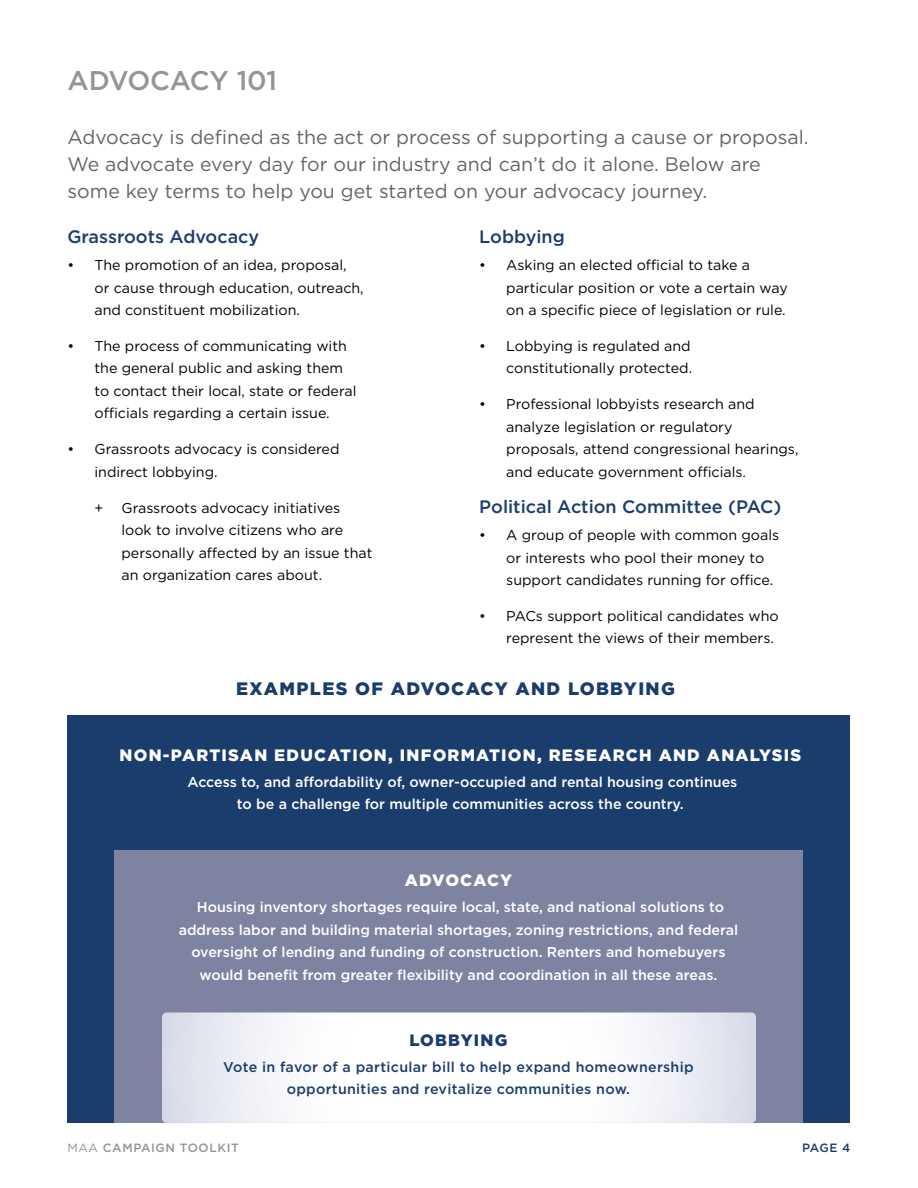
<style>
.page{position:relative;width:918px;height:1188px;background:#fff}
.page>*{position:absolute;margin:0;border:0;box-sizing:border-box;transform-origin:0 0}
.t1{font:500 27px "Gotham";letter-spacing:-.015em;color:#979492}
.t2{font:19.5px/27px "Gotham";color:#636466}
.t3{font:500 18px "Gotham";color:#1b3d6d}
.t4{font:900 18px "Gotham";letter-spacing:.075em;color:#1b3d6d}
.t5{font:900 16.5px "Gotham";letter-spacing:.075em;color:#fff}
.t6{font:900 16.5px "Gotham";letter-spacing:.055em;color:#fff}
.t7{font:900 16.5px "Gotham";letter-spacing:.075em;color:#1b3d6d}
.t8{font:14.25px/22.5px "Gotham";color:#000}
.t9{font:500 14.25px/22.5px "Gotham";color:#fff;text-align:center}
.t10{font:500 14.25px/22.5px "Gotham";letter-spacing:.02em;color:#1b3d6d;text-align:center}
.t11{font:500 12px "Gotham";letter-spacing:.05em;color:#979492}
.t12{font:500 12px "Gotham";color:#1b3d6d}
.s1{font-weight:400}
</style>
<div class="page">
<div style="left:68px;top:716px;width:782px;height:407px;background:#1b3d6d"></div>
<div style="left:115px;top:850px;width:688px;height:273px;background:#7f83a2"></div>
<svg style="left:162px;top:1012px;width:594px;height:111px;background:#f4f5f8"></svg>
<h1 class="t1" style="left:68px;top:63px;width:211px">ADVOCACY 101</h1>
<h2 class="t2" style="left:68px;top:123px;width:743px">Advocacy is defined as the act or process of supporting a cause or proposal.<br>We advocate every day for our industry and can’t do it alone. Below are some key terms to help you get started on your advocacy journey.</h2>
<p class="t3" style="left:68px;top:225px;width:193px">Grassroots Advocacy</p>
<p class="t8" style="left:95px;top:253px;width:271px;text-indent:-27px">• The promotion of an idea, proposal, or cause through education, outreach, and constituent mobilization.</p>
<p class="t8" style="left:95px;top:334px;width:263px;text-indent:-27px">• The process of communicating with the general public and asking them to contact their local, state or federal officials regarding a certain issue.</p>
<p class="t8" style="left:95px;top:438px;width:247px;text-indent:-27px">• Grassroots advocacy is considered indirect lobbying.</p>
<p class="t8" style="left:95px;top:496px;width:10px">+</p>
<p class="t8" style="left:122px;top:496px;width:252px">Grassroots advocacy initiatives look to involve citizens who are personally affected by an issue that an organization cares about.</p>
<p class="t3" style="left:479px;top:225px;width:87px">Lobbying</p>
<p class="t8" style="left:506px;top:253px;width:283px;text-indent:-27px">• Asking an elected official to take a particular position or vote a certain way on a specific piece of legislation or rule.</p>
<p class="t8" style="left:479px;top:334px;width:215px;text-align:right">• Lobbying is regulated and constitutionally protected.</p>
<p class="t8" style="left:506px;top:393px;width:294px;text-indent:-27px">• Professional lobbyists research and analyze legislation or regulatory proposals, attend congressional hearings, and educate government officials.</p>
<p class="t3" style="left:479px;top:495px;width:304px">Political Action Committee (PAC)</p>
<p class="t8" style="left:506px;top:523px;width:274px;text-indent:-27px">• A group of people with common goals or interests who pool their money to support candidates running for office.</p>
<p class="t8" style="left:506px;top:604px;width:274px;text-indent:-27px">• PACs support political candidates who represent the views of their members.</p>
<p class="t4" style="left:236px;top:676px;width:440px">EXAMPLES OF ADVOCACY AND LOBBYING</p>
<p class="t5" style="left:120px;top:744px;width:683px">NON-PARTISAN EDUCATION, INFORMATION, RESEARCH AND ANALYSIS</p>
<p class="t9" style="left:188px;top:770px;width:551px">Access to, and affordability of, owner-occupied and rental housing continues to be a challenge for multiple communities across the country.</p>
<p class="t6" style="left:405px;top:869px;width:109px">ADVOCACY</p>
<p class="t9" style="left:179px;top:896px;width:561px">Housing inventory shortages require local, state, and national solutions to address labor and building material shortages, zoning restrictions, and federal oversight of lending and funding of construction. Renters and homebuyers would benefit from greater flexibility and coordination in all these areas.</p>
<p class="t7" style="left:409px;top:1028px;width:99px">LOBBYING</p>
<p class="t10" style="left:223px;top:1055px;width:472px">Vote in favor of a particular bill to help expand homeownership opportunities and revitalize communities now.</p>
<p class="t11" style="left:68px;top:1140px;width:173px"><span class="s1">MAA</span> CAMPAIGN TOOLKIT</p>
<p class="t12" style="left:802px;top:1140px;width:50px">PAGE 4</p>
</div>
